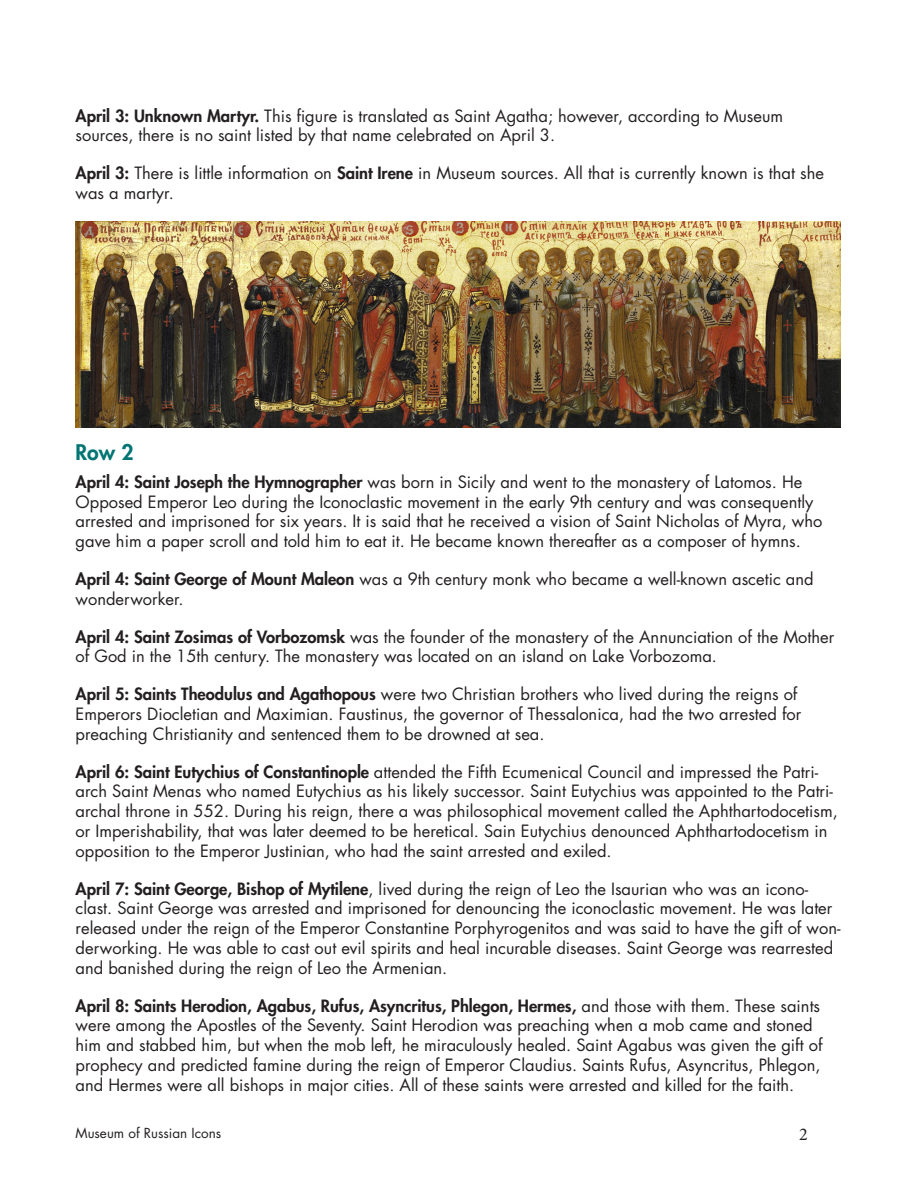
<style>
.page{position:relative;width:918px;height:1188px;background:#fff}
.page>*{position:absolute;margin:0;border:0;box-sizing:border-box;transform-origin:0 0}
.Side{font:800 21px "Futura Std";color:#007573}
.t1{font:18px "Minion Pro";color:#231f20}
.text{font:16.5px/19.8px "Futura Std";color:#231f20}
.t2{font:13.5px "Futura Std";color:#231f20}
.s1{font-weight:800}
</style>
<div class="page">
<img style="left:76px;top:221px;width:765px;height:207px">
<p class="text" style="left:76px;top:106px;width:709px"><span class="s1">April 3: Unknown Martyr.</span> This figure is translated as Saint Agatha; however, according to Museum sources, there is no saint listed by that name celebrated on April 3.</p>
<p class="text" style="left:76px;top:163px;width:750px"><span class="s1">April 3:</span> There is little information on <span class="s1">Saint Irene</span> in Museum sources. All that is currently known is that she was a martyr.</p>
<p class="Side" style="left:76px;top:439px;width:59px">Row 2</p>
<p class="text" style="left:76px;top:472px;width:748px"><span class="s1">April 4: Saint Joseph the Hymnographer</span> was born in Sicily and went to the monastery of Latomos. He Opposed Emperor Leo during the Iconoclastic movement in the early 9th century and was consequently arrested and imprisoned for six years. It is said that he received a vision of Saint Nicholas of Myra, who gave him a paper scroll and told him to eat it. He became known thereafter as a composer of hymns.</p>
<p class="text" style="left:76px;top:569px;width:740px"><span class="s1">April 4: Saint George of Mount Maleon</span> was a 9th century monk who became a well-known ascetic and wonderworker.</p>
<p class="text" style="left:76px;top:627px;width:760px"><span class="s1">April 4: Saint Zosimas of Vorbozomsk</span> was the founder of the monastery of the Annunciation of the Mother of God in the 15th century. The monastery was located on an island on Lake Vorbozoma.</p>
<p class="text" style="left:76px;top:684px;width:727px"><span class="s1">April 5: Saints Theodulus and Agathopous</span> were two Christian brothers who lived during the reigns of<br>Emperors Diocletian and Maximian. Faustinus, the governor of Thessalonica, had the two arrested for preaching Christianity and sentenced them to be drowned at sea.</p>
<p class="text" style="left:76px;top:762px;width:764px"><span class="s1">April 6: Saint Eutychius of Constantinople</span> attended the Fifth Ecumenical Council and impressed the Patri&shy;arch Saint Menas who named Eutychius as his likely successor. Saint Eutychius was appointed to the Patri&shy;archal throne in 552. During his reign, there a was philosophical movement called the Aphthartodocetism, or Imperishability, that was later deemed to be heretical. Sain Eutychius denounced Aphthartodocetism in opposition to the Emperor Justinian, who had the saint arrested and exiled.</p>
<p class="text" style="left:76px;top:879px;width:767px"><span class="s1">April 7: Saint George, Bishop of Mytilene</span>, lived during the reign of Leo the Isaurian who was an icono&shy;clast. Saint George was arrested and imprisoned for denouncing the iconoclastic movement. He was later released under the reign of the Emperor Constantine Porphyrogenitos and was said to have the gift of won&shy;derworking. He was able to cast out evil spirits and heal incurable diseases. Saint George was rearrested and banished during the reign of Leo the Armenian.</p>
<p class="text" style="left:76px;top:996px;width:749px"><span class="s1">April 8: Saints Herodion, Agabus, Rufus, Asyncritus, Phlegon, Hermes,</span> and those with them. These saints were among the Apostles of the Seventy. Saint Herodion was preaching when a mob came and stoned him and stabbed him, but when the mob left, he miraculously healed. Saint Agabus was given the gift of prophecy and predicted famine during the reign of Emperor Claudius. Saints Rufus, Asyncritus, Phlegon, and Hermes were all bishops in major cities. All of these saints were arrested and killed for the faith.</p>
<p class="t2" style="left:76px;top:1125px;width:147px">Museum of Russian Icons</p>
<p class="t1" style="left:799px;top:1122px;width:10px">2</p>
</div>
